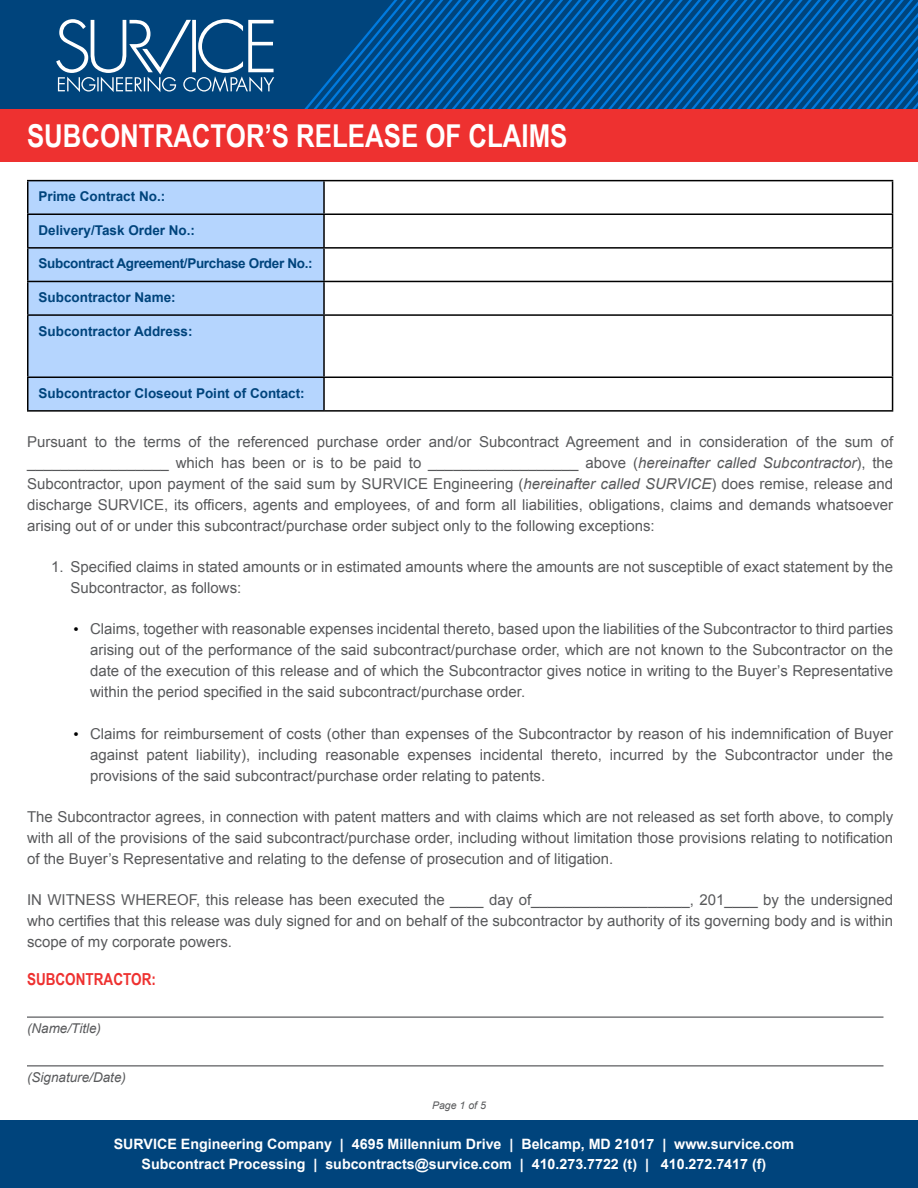
<style>
.page{position:relative;width:918px;height:1188px;background:#fff}
.page>*{position:absolute;margin:0;border:0;box-sizing:border-box;transform-origin:0 0}
.t1{font:700 31.5px "Arial Narrow";color:#fff}
.t2{font:700 16.5px "Arial Narrow";color:#ee3130}
.t3{font:15px/21px "Arial";color:#58595b;text-align:justify}
.t4{font:700 14.25px/19.5px "Arial";color:#fff;text-align:center}
.t5{font:700 13.5px "Arial";color:#00447c}
.t6{font:700 13.5px "Arial";letter-spacing:-.025em;color:#00447c}
.t7{font:italic 13.5px "Arial";color:#58595b}
.t8{font:italic 10.5px "Arial";color:#58595b}
.s1{font-style:italic}
.s2{font-family:"Times New Roman";color:#000}
</style>
<div class="page">
<div style="left:0;top:0;width:918px;height:113px;background:#00447c"></div>
<svg style="left:298px;top:0;width:620px;height:110px"></svg>
<div style="left:0;top:110px;width:918px;height:52px;background:#ee3130"></div>
<svg style="left:56px;top:19px;width:218px;height:73px"></svg>
<div style="left:0;top:1120px;width:918px;height:68px;background:#00447c"></div>
<hr style="left:27px;top:1017px;width:857px;height:1px;background:#58595b">
<hr style="left:27px;top:1065px;width:857px;height:1px;background:#58595b">
<div style="left:28px;top:181px;width:295px;height:229px;background:#b5d5fe"></div>
<hr style="left:27px;top:180px;width:297px;height:1px;background:#000">
<hr style="left:27px;top:181px;width:1px;height:32px;background:#000">
<hr style="left:324px;top:180px;width:569px;height:1px;background:#000">
<hr style="left:323px;top:181px;width:2px;height:32px;background:#000">
<hr style="left:892px;top:181px;width:1px;height:32px;background:#000">
<hr style="left:27px;top:213px;width:297px;height:2px;background:#000">
<hr style="left:27px;top:215px;width:1px;height:32px;background:#000">
<hr style="left:324px;top:213px;width:569px;height:2px;background:#000">
<hr style="left:323px;top:215px;width:2px;height:32px;background:#000">
<hr style="left:892px;top:215px;width:1px;height:32px;background:#000">
<hr style="left:27px;top:247px;width:297px;height:2px;background:#000">
<hr style="left:27px;top:249px;width:1px;height:32px;background:#000">
<hr style="left:324px;top:247px;width:569px;height:2px;background:#000">
<hr style="left:323px;top:249px;width:2px;height:32px;background:#000">
<hr style="left:892px;top:249px;width:1px;height:32px;background:#000">
<hr style="left:27px;top:281px;width:297px;height:1px;background:#000">
<hr style="left:27px;top:282px;width:1px;height:32px;background:#000">
<hr style="left:324px;top:281px;width:569px;height:1px;background:#000">
<hr style="left:323px;top:282px;width:2px;height:32px;background:#000">
<hr style="left:892px;top:282px;width:1px;height:32px;background:#000">
<hr style="left:27px;top:314px;width:297px;height:2px;background:#000">
<hr style="left:27px;top:316px;width:1px;height:61px;background:#000">
<hr style="left:324px;top:314px;width:569px;height:2px;background:#000">
<hr style="left:323px;top:316px;width:2px;height:61px;background:#000">
<hr style="left:892px;top:316px;width:1px;height:61px;background:#000">
<hr style="left:27px;top:377px;width:297px;height:1px;background:#000">
<hr style="left:27px;top:378px;width:1px;height:32px;background:#000">
<hr style="left:324px;top:377px;width:569px;height:1px;background:#000">
<hr style="left:323px;top:378px;width:2px;height:32px;background:#000">
<hr style="left:892px;top:378px;width:1px;height:32px;background:#000">
<hr style="left:27px;top:410px;width:297px;height:2px;background:#000">
<hr style="left:324px;top:410px;width:569px;height:2px;background:#000">
<h1 class="t1" style="left:27px;top:112px;width:542px">SUBCONTRACTOR’S RELEASE OF CLAIMS</h1>
<p class="t5" style="left:39px;top:188px;width:128px">Prime Contract No.:</p>
<p class="t5" style="left:39px;top:221px;width:158px">Delivery/Task Order No.:</p>
<p class="t6" style="left:39px;top:255px;width:276px">Subcontract Agreement/Purchase Order No.:</p>
<p class="t5" style="left:39px;top:288px;width:139px">Subcontractor Name:</p>
<p class="t5" style="left:39px;top:322px;width:156px">Subcontractor Address:</p>
<p class="t5" style="left:39px;top:384px;width:268px">Subcontractor Closeout Point of Contact:</p>
<p class="t3" style="left:27px;top:431px;width:868px">Pursuant to the terms of the referenced purchase order and/or Subcontract Agreement and in consideration of the sum of _________________ which has been or is to be paid to __________________ above (<span class="s1">hereinafter called Subcontractor</span>), the Subcontractor, upon payment of the said sum by SURVICE Engineering (<span class="s1">hereinafter called SURVICE</span>) does remise, release and discharge SURVICE, its officers, agents and employees, of and form all liabilities, obligations, claims and demands whatsoever arising out of or under this subcontract/purchase order subject only to the following exceptions:</p>
<p class="t3" style="left:71px;top:557px;width:824px;text-indent:-20px">1. Specified claims in stated amounts or in estimated amounts where the amounts are not susceptible of exact statement by the<br>Subcontractor, as follows:</p>
<p class="t3" style="left:90px;top:619px;width:805px;text-indent:-17px"><span class="s2">•</span> Claims, together with reasonable expenses incidental thereto, based upon the liabilities of the Subcontractor to third parties arising out of the performance of the said subcontract/purchase order, which are not known to the Subcontractor on the date of the execution of this release and of which the Subcontractor gives notice in writing to the Buyer’s Representative within the period specified in the said subcontract/purchase order.</p>
<p class="t3" style="left:90px;top:723px;width:805px;text-indent:-16px"><span class="s2">•</span> Claims for reimbursement of costs (other than expenses of the Subcontractor by reason of his indemnification of Buyer against patent liability), including reasonable expenses incidental thereto, incurred by the Subcontractor under the provisions of the said subcontract/purchase order relating to patents.</p>
<p class="t3" style="left:27px;top:806px;width:868px">The Subcontractor agrees, in connection with patent matters and with claims which are not released as set forth above, to comply with all of the provisions of the said subcontract/purchase order, including without limitation those provisions relating to notification of the Buyer’s Representative and relating to the defense of prosecution and of litigation.</p>
<p class="t3" style="left:27px;top:890px;width:868px">IN WITNESS WHEREOF, this release has been executed the ____ day of___________________, 201____ by the undersigned who certifies that this release was duly signed for and on behalf of the subcontractor by authority of its governing body and is within scope of my corporate powers.</p>
<p class="t2" style="left:27px;top:966px;width:131px">SUBCONTRACTOR:</p>
<p class="t7" style="left:27px;top:1020px;width:76px">(Name/Title)</p>
<p class="t7" style="left:27px;top:1069px;width:101px">(Signature/Date)</p>
<p class="t8" style="left:432px;top:1099px;width:55px">Page 1 of 5</p>
<p class="t4" style="left:114px;top:1135px;width:682px">SURVICE Engineering Company | 4695 Millennium Drive | Belcamp, MD 21017 | www.survice.com<br>Subcontract Processing | subcontracts@survice.com | 410.273.7722 (t) | 410.272.7417 (f)</p>
</div>
